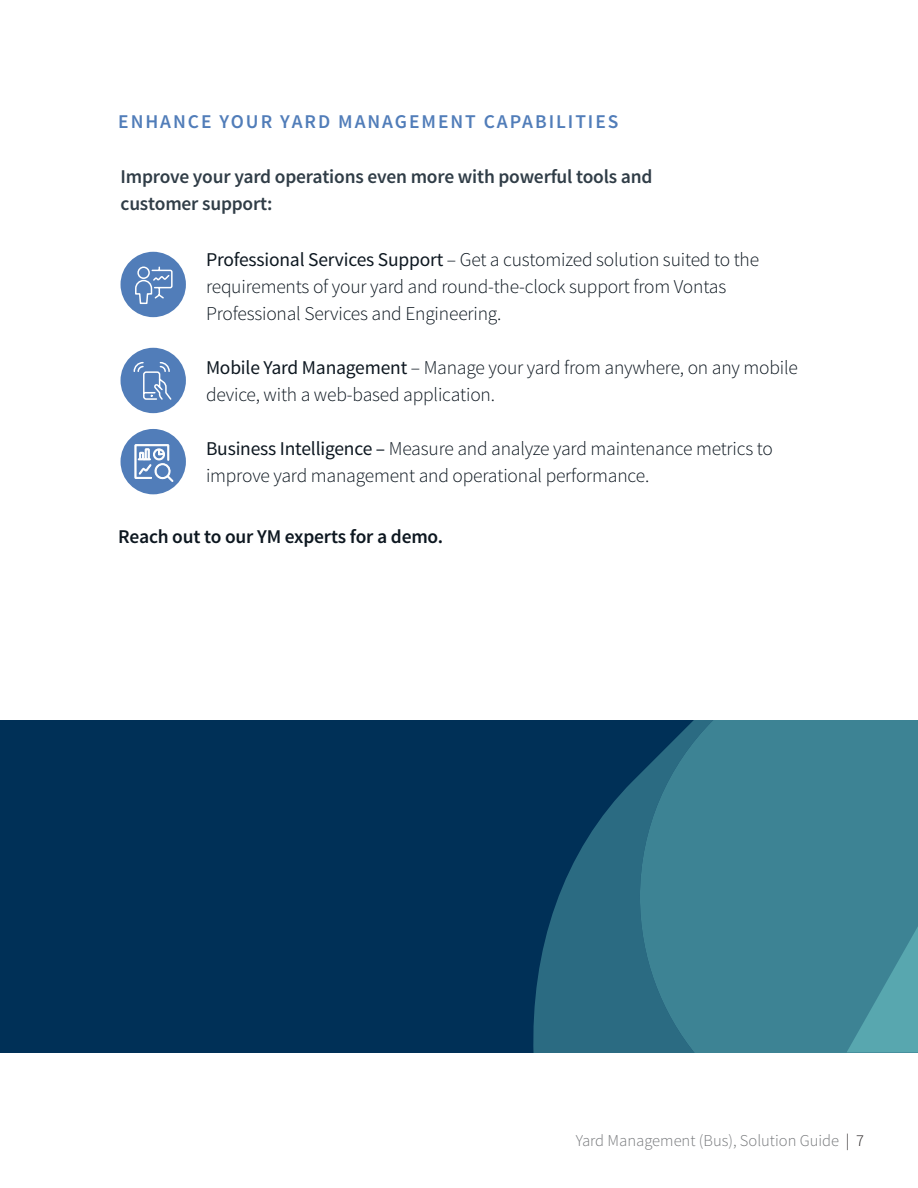
<style>
.page{position:relative;width:918px;height:1188px;background:#fff}
.page>*{position:absolute;margin:0;border:0;box-sizing:border-box;transform-origin:0 0}
.Main_Body_Copy{font:300 19.5px/27px "Source Sans Pro";letter-spacing:-.01em;color:#0d1720}
.Main_Body_Copy-2{font:600 19.5px/27px "Source Sans Pro";letter-spacing:-.01em;color:#303d47}
.t1{font:600 19.5px "Source Sans Pro";letter-spacing:.1em;color:#517db9}
.Main_Body_Copy-3{font:600 19.5px "Source Sans Pro";letter-spacing:-.01em;color:#0d1720}
.t2{font:300 16.5px "Source Sans Pro";color:#76787b}
.s1{font-weight:400}
.s2{color:#231f20}
</style>
<div class="page">
<div style="left:121px;top:252px;width:65px;height:65px;background:#517db9;border-radius:50%"></div>
<div style="left:121px;top:429px;width:65px;height:65px;background:#517db9;border-radius:50%"></div>
<div style="left:121px;top:348px;width:65px;height:65px;background:#517db9;border-radius:50%"></div>
<svg style="left:135px;top:266px;width:38px;height:38px"></svg>
<svg style="left:133px;top:361px;width:39px;height:39px"></svg>
<svg style="left:135px;top:444px;width:38px;height:38px"></svg>
<div style="left:0;top:720px;width:918px;height:332px;background:#003057"></div>
<svg style="left:533px;top:774px;width:107px;height:278px;fill:#2b6b82"></svg>
<svg style="left:640px;top:720px;width:278px;height:332px;background:#3a7f91"></svg>
<svg style="left:847px;top:926px;width:71px;height:126px;background:#4a95a1"></svg>
<p class="t1" style="left:118px;top:109px;width:502px">ENHANCE YOUR YARD MANAGEMENT CAPABILITIES</p>
<p class="Main_Body_Copy-2" style="left:121px;top:164px;width:534px">Improve your yard operations even more with powerful tools and customer support:</p>
<p class="Main_Body_Copy" style="left:206px;top:246px;width:555px"><span class="s1">Professional Services Support</span> – Get a customized solution suited to the requirements of your yard and round-the-clock support from Vontas<br>Professional Services and Engineering.</p>
<p class="Main_Body_Copy" style="left:206px;top:354px;width:593px"><span class="s1">Mobile Yard Management</span> – Manage your yard from anywhere, on any mobile device, with a web-based application.</p>
<p class="Main_Body_Copy" style="left:206px;top:435px;width:568px"><span class="s1">Business Intelligence –</span> Measure and analyze yard maintenance metrics to improve yard management and operational performance.</p>
<p class="Main_Body_Copy-3" style="left:118px;top:524px;width:327px">Reach out to our YM experts for a demo.</p>
<p class="t2" style="left:576px;top:1131px;width:290px">Yard Management (Bus), Solution Guide <span class="s2">| 7</span></p>
</div>
